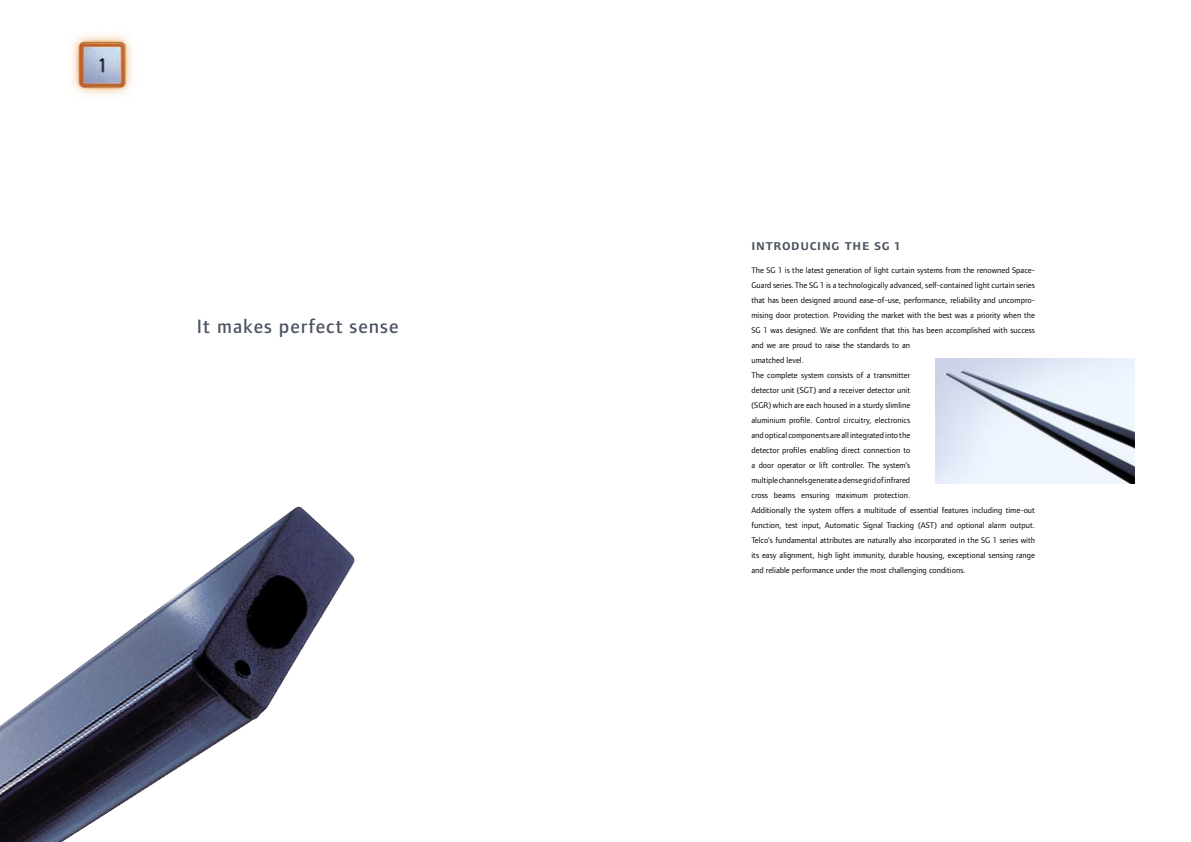
<style>
.page{position:relative;width:1191px;height:842px;background:#fff}
.page>*{position:absolute;margin:0;border:0;box-sizing:border-box;transform-origin:0 0}
.t1{font:500 20px "Foundry Form Sans";letter-spacing:.05em;color:#4c5462}
.t2{font:15px "Foundry Form Sans Demi SC";letter-spacing:.05em;color:#4c5462}
.t3{font:8.5px/15px "Foundry Form Sans";color:#000}
</style>
<div class="page">
<img style="left:0;top:506px;width:355px;height:336px">
<img style="left:71px;top:34px;width:61px;height:61px">
<img style="left:935px;top:359px;width:199px;height:124px">
<p class="t1" style="left:197px;top:315px;width:203px">It makes perfect sense</p>
<p class="t2" style="left:751px;top:237px;width:150px">introducing the sg 1</p>
<p class="t3" style="left:751px;top:263px;width:285px">The SG 1 is the latest generation of light curtain systems from the renowned Space-Guard series. The SG 1 is a technologically advanced, self-contained light curtain series that has been designed around ease-of-use, performance, reliability and uncompro&shy;mising door protection. Providing the market with the best was a priority when the SG 1 was designed. We are confident that this has been accomplished with success and we are proud to raise the standards to an<br>umatched level.</p>
<p class="t3" style="left:751px;top:368px;width:285px">The complete system consists of a transmitter<br>detector unit (SGT) and a receiver detector unit<br>(SGR) which are each housed in a sturdy slimline<br>aluminium profile. Control circuitry, electronics<br>and optical components are all integrated into the<br>detector profiles enabling direct connection to<br>a door operator or lift controller. The system’s<br>multiple channels generate a dense grid of infrared<br>cross beams ensuring maximum protection.<br>Additionally the system offers a multitude of essential features including time-out function, test input, Automatic Signal Tracking (AST) and optional alarm output.<br>Telco’s fundamental attributes are naturally also incorporated in the SG 1 series with its easy alignment, high light immunity, durable housing, exceptional sensing range and reliable performance under the most challenging conditions.</p>
</div>
